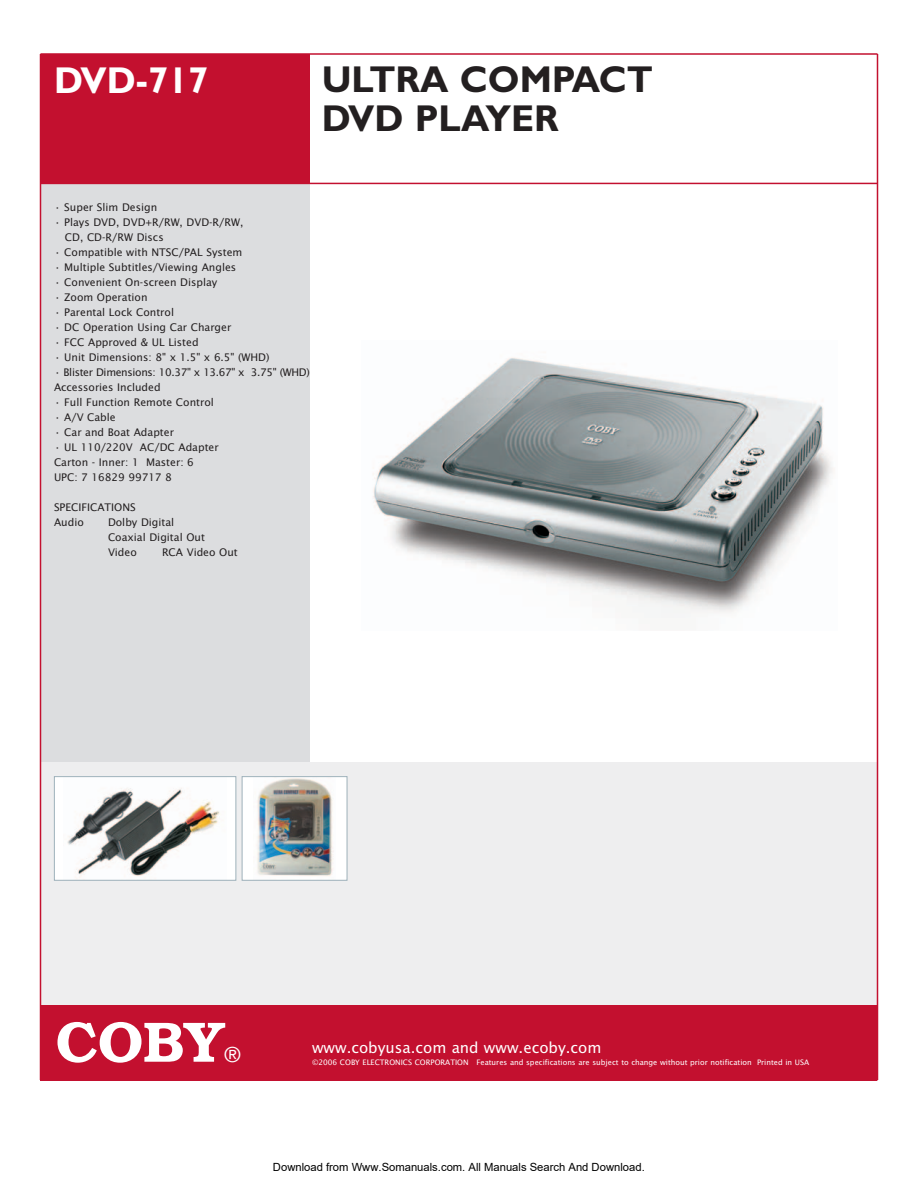
<style>
.page{position:relative;width:918px;height:1188px;background:#fff}
.page>*{position:absolute;margin:0;border:0;box-sizing:border-box;transform-origin:0 0}
.t1{font:600 57px "Bookman";color:#fff}
.t2{font:700 37.5px/39px "Gill Sans";color:#231f20}
.t3{font:700 37.5px "Gill Sans";color:#fff}
.t4{font:21px "Helvetica Neue";color:#fff}
.t5{font:15px "Lucida Sans";color:#fff}
.t6{font:11.25px "Arial";color:#000}
.t7{font:10.5px/15px "Lucida Sans";color:#231f20}
.t8{font:10.5px/15px "Lucida Sans";letter-spacing:-.03em;color:#231f20}
.t9{font:7.5px "Lucida Sans";color:#fff}
</style>
<div class="page">
<div style="left:40px;top:1005px;width:838px;height:76px;background:#c3102f"></div>
<div style="left:40px;top:54px;width:270px;height:130px;background:#c3102f"></div>
<div style="left:40px;top:183px;width:270px;height:579px;background:#dcdddf"></div>
<div style="left:40px;top:762px;width:838px;height:243px;background:#eeeeef"></div>
<hr style="left:40px;top:183px;width:838px;height:1px;background:#c3102f">
<hr style="left:40px;top:53px;width:838px;height:2px;background:#c3102f">
<hr style="left:877px;top:54px;width:1px;height:1026px;background:#c3102f">
<hr style="left:40px;top:54px;width:1px;height:1026px;background:#c3102f">
<img style="left:373px;top:357px;width:461px;height:256px">
<div style="left:54px;top:777px;width:182px;height:103px;background:#fff"></div>
<img style="left:67px;top:788px;width:153px;height:91px">
<div style="left:54px;top:776px;width:182px;height:105px;border:1px solid #9eb1ba"></div>
<div style="left:242px;top:777px;width:105px;height:103px;background:#fff"></div>
<img style="left:257px;top:778px;width:77px;height:98px">
<div style="left:242px;top:776px;width:105px;height:105px;border:1px solid #9eb1ba"></div>
<h2 class="t3" style="left:54px;top:67px;width:156px">DVD-717</h2>
<h2 class="t2" style="left:322px;top:63px;width:333px">ULTRA COMPACT<br>DVD PLAYER</h2>
<p class="t7" style="left:54px;top:200px;width:105px">• Super Slim Design</p>
<p class="t7" style="left:65px;top:215px;width:180px;text-indent:-11px">• Plays DVD, DVD+R/RW, DVD-R/RW,<br>CD, CD-R/RW Discs</p>
<p class="t7" style="left:54px;top:245px;width:190px">• Compatible with NTSC/PAL System</p>
<p class="t7" style="left:54px;top:260px;width:184px">• Multiple Subtitles/Viewing Angles</p>
<p class="t7" style="left:54px;top:275px;width:165px">• Convenient On-screen Display</p>
<p class="t7" style="left:54px;top:290px;width:95px">• Zoom Operation</p>
<p class="t7" style="left:54px;top:305px;width:122px">• Parental Lock Control</p>
<p class="t7" style="left:54px;top:320px;width:179px">• DC Operation Using Car Charger</p>
<p class="t7" style="left:54px;top:335px;width:146px">• FCC Approved &amp; UL Listed</p>
<p class="t7" style="left:54px;top:350px;width:217px">• Unit Dimensions: 8" x 1.5" x 6.5" (WHD)</p>
<p class="t8" style="left:54px;top:365px;width:257px">• Blister Dimensions: 10.37" x 13.67" x 3.75" (WHD)<br>Accessories Included</p>
<p class="t7" style="left:54px;top:395px;width:161px">• Full Function Remote Control</p>
<p class="t7" style="left:54px;top:410px;width:63px">• A/V Cable</p>
<p class="t7" style="left:54px;top:425px;width:122px">• Car and Boat Adapter</p>
<p class="t7" style="left:54px;top:440px;width:166px">• UL 110/220V AC/DC Adapter<br>Carton - Inner: 1 Master: 6<br>UPC: 7 16829 99717 8</p>
<p class="t7" style="left:54px;top:500px;width:83px">SPECIFICATIONS<br>Audio</p>
<p class="t7" style="left:108px;top:515px;width:98px">Dolby Digital<br>Coaxial Digital Out<br>Video</p>
<p class="t7" style="left:162px;top:545px;width:77px">RCA Video Out</p>
<h1 class="t1" style="left:56px;top:1009px;width:170px">COBY</h1>
<h3 class="t4" style="left:224px;top:1047px;width:18px">®</h3>
<h3 class="t5" style="left:312px;top:1039px;width:291px">www.cobyusa.com and www.ecoby.com</h3>
<p class="t9" style="left:312px;top:1058px;width:499px">©2006 COBY ELECTRONICS CORPORATION Features and specifications are subject to change without prior notification Printed in USA</p>
<p class="t6" style="left:273px;top:1160px;width:373px">Download from Www.Somanuals.com. All Manuals Search And Download.</p>
</div>
